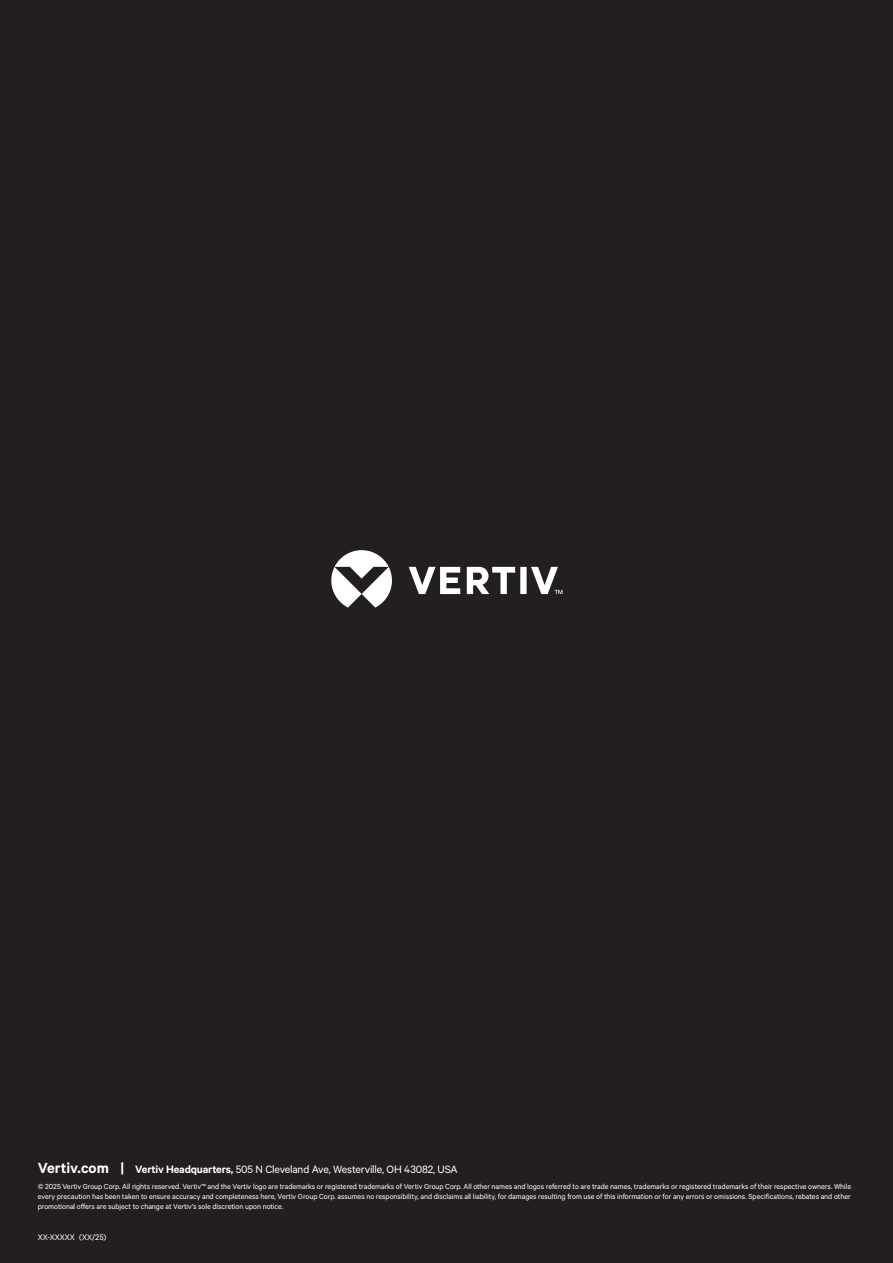
<style>
.page{position:relative;width:893px;height:1263px;background:#231f20}
.page>*{position:absolute;margin:0;border:0;box-sizing:border-box;transform-origin:0 0}
.t1{font:12px "Calibre";letter-spacing:-.015em;color:#fff}
.t2{font:9px "Calibre";color:#fff}
.t3{font:8.25px/9.8px "Calibre";letter-spacing:-.01em;color:#fff;text-align:justify}
.s1{font-weight:600;font-size:16.5px}
.s2{font-weight:600}
</style>
<div class="page">
<svg style="left:331px;top:550px;width:231px;height:58px"></svg>
<h1 class="t1" style="left:38px;top:1162px;width:421px"><span class="s1">Vertiv.com |</span> <span class="s2">Vertiv Headquarters,</span> 505 N Cleveland Ave, Westerville, OH 43082, USA</h1>
<p class="t3" style="left:38px;top:1182px;width:815px">© 2025 Vertiv Group Corp. All rights reserved. Vertiv™ and the Vertiv logo are trademarks or registered trademarks of Vertiv Group Corp. All other names and logos referred to are trade names, trademarks or registered trademarks of their respective owners. While every precaution has been taken to ensure accuracy and completeness here, Vertiv Group Corp. assumes no responsibility, and disclaims all liability, for damages resulting from use of this information or for any errors or omissions. Specifications, rebates and other promotional offers are subject to change at Vertiv’s sole discretion upon notice.</p>
<p class="t2" style="left:38px;top:1232px;width:70px">XX-XXXXX (XX/25)</p>
</div>
